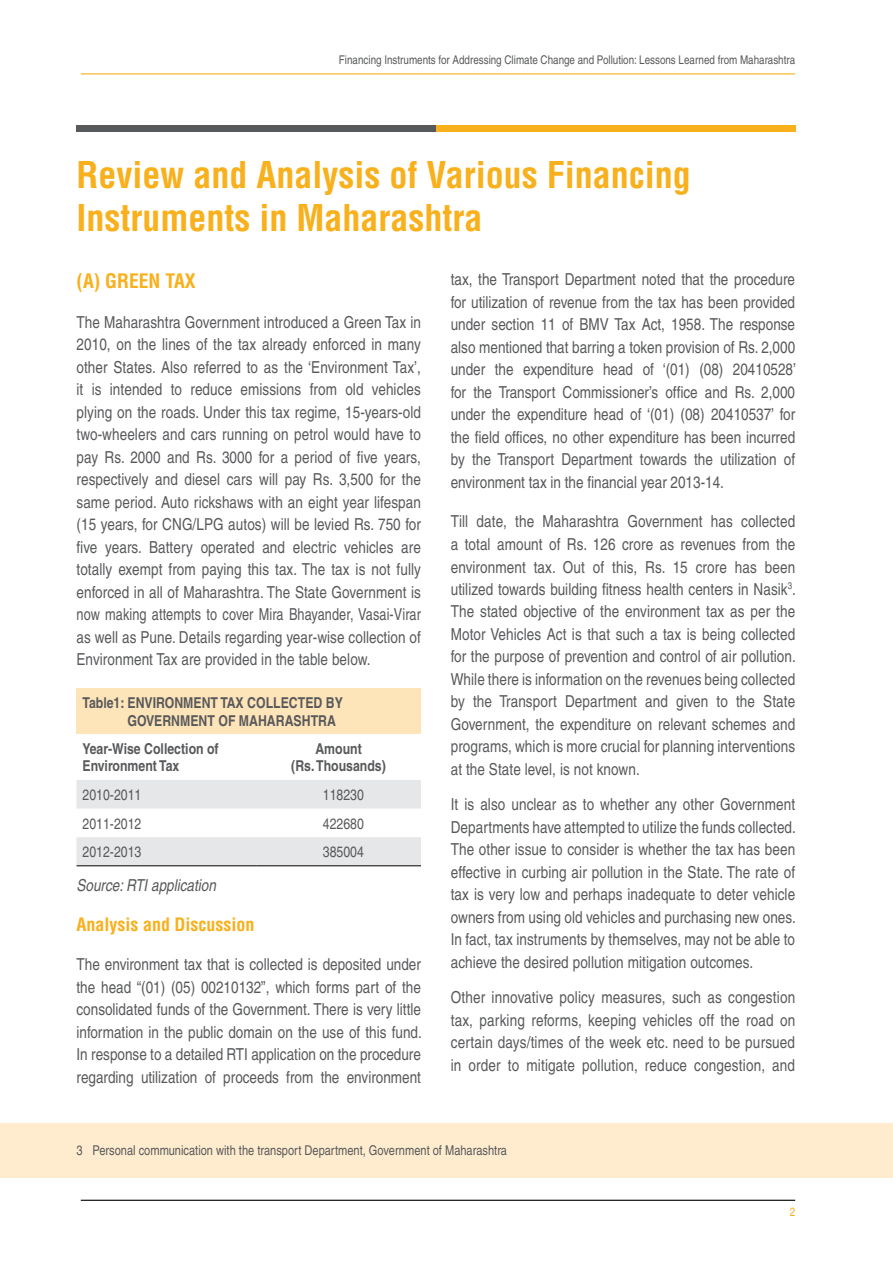
<style>
.page{position:relative;width:893px;height:1263px;background:#fff}
.page>*{position:absolute;margin:0;border:0;box-sizing:border-box;transform-origin:0 0}
.t1{font:700 condensed 36px/43.2px "Helvetica";color:#f8b01c}
.t2{font:700 condensed 19.5px "Helvetica";color:#f8b01c}
.t3{font:700 condensed 18px "Helvetica";color:#f8b01c}
.t4{font:condensed 16.5px/22.5px "Helvetica";letter-spacing:.005em;color:#58595b;text-align:justify}
.t5{font:italic condensed 16.5px "Helvetica";color:#58595b}
.t6{font:700 condensed 15px/17.2px "Helvetica";color:#58595b}
.t7{font:condensed 15px "Helvetica";color:#58595b}
.t8{font:condensed 13.5px "Helvetica";color:#58595b}
.t9{font:condensed 12px "Helvetica";color:#58595b}
.t10{font:condensed 12px "Helvetica";color:#f8b01c}
</style>
<div class="page">
<hr style="left:81px;top:1200px;width:714px;height:1px;background:#000">
<hr style="left:81px;top:73px;width:714px;height:1px;background:#f8b01c">
<div style="left:77px;top:125px;width:718px;height:7px;background:#58595b"></div>
<div style="left:436px;top:125px;width:359px;height:7px;background:#f8b01c"></div>
<div style="left:77px;top:688px;width:344px;height:46px;background:#fee4b9"></div>
<svg style="left:77px;top:780px;width:344px;height:85px"></svg>
<hr style="left:77px;top:865px;width:179px;height:1px;background:#000">
<hr style="left:256px;top:865px;width:165px;height:1px;background:#000">
<div style="left:0;top:1123px;width:893px;height:55px;background:#ffecce"></div>
<p class="t9" style="left:339px;top:52px;width:458px">Financing Instruments for Addressing Climate Change and Pollution: Lessons Learned from Maharashtra</p>
<h1 class="t1" style="left:77px;top:153px;width:616px">Review and Analysis of Various Financing<br>Instruments in Maharashtra</h1>
<p class="t2" style="left:77px;top:269px;width:121px">(A) GREEN TAX</p>
<p class="t4" style="left:77px;top:311px;width:346px">The Maharashtra Government introduced a Green Tax in 2010, on the lines of the tax already enforced in many other States. Also referred to as the ‘Environment Tax’, it is intended to reduce emissions from old vehicles plying on the roads. Under this tax regime, 15-years-old two-wheelers and cars running on petrol would have to pay Rs. 2000 and Rs. 3000 for a period of five years, respectively and diesel cars will pay Rs. 3,500 for the same period. Auto rickshaws with an eight year lifespan (15 years, for CNG/LPG autos) will be levied Rs. 750 for five years. Battery operated and electric vehicles are totally exempt from paying this tax. The tax is not fully enforced in all of Maharashtra. The State Government is now making attempts to cover Mira Bhayander, Vasai-Virar as well as Pune. Details regarding year-wise collection of Environment Tax are provided in the table below.</p>
<p class="t6" style="left:83px;top:694px;width:208px">Table1: Environment Tax Collected</p>
<p class="t6" style="left:127px;top:694px;width:217px;text-indent:198px">by<br>Government of Maharashtra</p>
<p class="t6" style="left:83px;top:740px;width:138px">Year-Wise Collection of<br>Environment Tax</p>
<p class="t6" style="left:291px;top:740px;width:96px;text-align:center">Amount<br>(Rs. Thousands)</p>
<p class="t7" style="left:83px;top:786px;width:60px">2010-2011</p>
<p class="t7" style="left:323px;top:786px;width:43px">118230</p>
<p class="t7" style="left:83px;top:815px;width:60px">2011-2012</p>
<p class="t7" style="left:323px;top:815px;width:43px">422680</p>
<p class="t7" style="left:83px;top:843px;width:60px">2012-2013</p>
<p class="t7" style="left:323px;top:843px;width:43px">385004</p>
<p class="t5" style="left:77px;top:876px;width:141px">Source: RTI application</p>
<p class="t3" style="left:77px;top:913px;width:179px">Analysis and Discussion</p>
<p class="t4" style="left:77px;top:953px;width:347px">The environment tax that is collected is deposited under the head “(01) (05) 00210132”, which forms part of the consolidated funds of the Government. There is very little information in the public domain on the use of this fund.<br>In response to a detailed RTI application on the procedure regarding utilization of proceeds from the environment</p>
<p class="t4" style="left:451px;top:268px;width:347px">tax, the Transport Department noted that the procedure for utilization of revenue from the tax has been provided under section 11 of BMV Tax Act, 1958. The response also mentioned that barring a token provision of Rs. 2,000 under the expenditure head of ‘(01) (08) 20410528’ for the Transport Commissioner’s office and Rs. 2,000 under the expenditure head of ‘(01) (08) 20410537’ for the field offices, no other expenditure has been incurred by the Transport Department towards the utilization of environment tax in the financial year 2013-14.</p>
<p class="t4" style="left:451px;top:510px;width:347px">Till date, the Maharashtra Government has collected a total amount of Rs. 126 crore as revenues from the environment tax. Out of this, Rs. 15 crore has been utilized towards building fitness health centers in Nasik<sup>3</sup>.<br>The stated objective of the environment tax as per the Motor Vehicles Act is that such a tax is being collected for the purpose of prevention and control of air pollution.<br>While there is information on the revenues being collected by the Transport Department and given to the State Government, the expenditure on relevant schemes and programs, which is more crucial for planning interventions at the State level, is not known.</p>
<p class="t4" style="left:451px;top:793px;width:347px">It is also unclear as to whether any other Government Departments have attempted to utilize the funds collected.<br>The other issue to consider is whether the tax has been effective in curbing air pollution in the State. The rate of tax is very low and perhaps inadequate to deter vehicle owners from using old vehicles and purchasing new ones.<br>In fact, tax instruments by themselves, may not be able to achieve the desired pollution mitigation outcomes.</p>
<p class="t4" style="left:451px;top:986px;width:346px">Other innovative policy measures, such as congestion tax, parking reforms, keeping vehicles off the road on certain days/times of the week etc. need to be pursued in order to mitigate pollution, reduce congestion, and</p>
<p class="t8" style="left:77px;top:1142px;width:432px">3 Personal communication with the transport Department, Government of Maharashtra</p>
<p class="t10" style="left:790px;top:1205px;width:7px">2</p>
</div>
